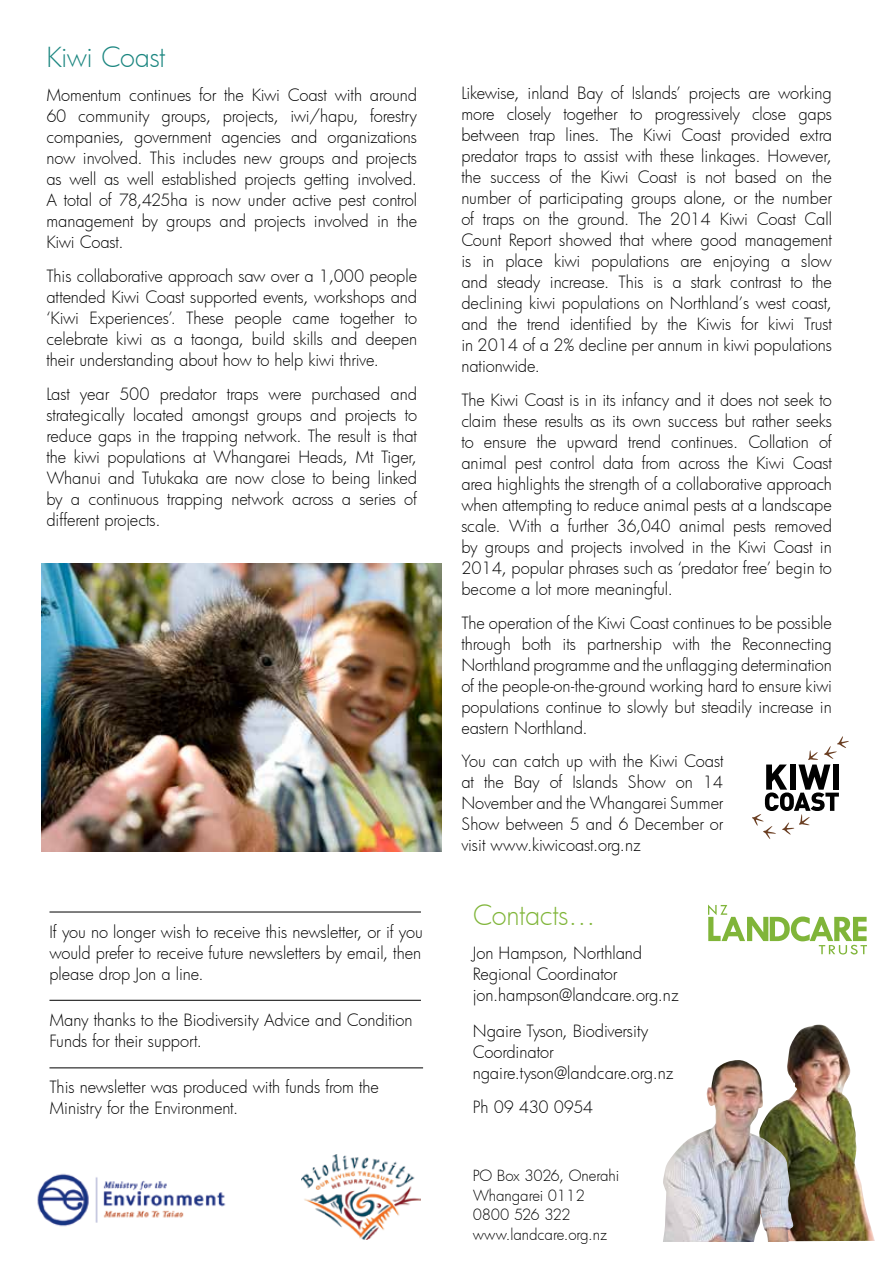
<style>
.page{position:relative;width:893px;height:1263px;background:#fff}
.page>*{position:absolute;margin:0;border:0;box-sizing:border-box;transform-origin:0 0}
.t1{font:300 27px "Futura";letter-spacing:-.005em;color:#80b539}
.t2{font:300 27px "Futura";letter-spacing:-.02em;color:#1b8680}
.t3{font:300 16.5px/21px "Futura";letter-spacing:-.005em;color:#000;text-align:justify}
.t4{font:300 15px/19.5px "Futura";letter-spacing:-.005em;color:#000}
</style>
<div class="page">
<img style="left:42px;top:563px;width:399px;height:289px">
<svg style="left:708px;top:904px;width:159px;height:50px"></svg>
<hr style="left:49px;top:912px;width:372px;height:1px;background:#000">
<hr style="left:49px;top:1000px;width:372px;height:1px;background:#000">
<hr style="left:49px;top:1067px;width:374px;height:1px;background:#000">
<img style="left:37px;top:1173px;width:189px;height:54px">
<img style="left:302px;top:1155px;width:119px;height:85px">
<img style="left:788px;top:1024px;width:87px;height:217px">
<img style="left:663px;top:1060px;width:131px;height:182px">
<svg style="left:752px;top:736px;width:97px;height:103px"></svg>
<h1 class="t2" style="left:46px;top:39px;width:120px">Kiwi Coast</h1>
<p class="t3" style="left:46px;top:84px;width:372px">Momentum continues for the Kiwi Coast with around 60 community groups, projects, iwi/hapu, forestry companies, government agencies and organizations now involved. This includes new groups and projects as well as well established projects getting involved.<br>A total of 78,425ha is now under active pest control management by groups and projects involved in the Kiwi Coast.</p>
<p class="t3" style="left:46px;top:265px;width:372px">This collaborative approach saw over a 1,000 people attended Kiwi Coast supported events, workshops and ‘Kiwi Experiences’. These people came together to celebrate kiwi as a taonga, build skills and deepen their understanding about how to help kiwi thrive.</p>
<p class="t3" style="left:46px;top:383px;width:372px">Last year 500 predator traps were purchased and strategically located amongst groups and projects to reduce gaps in the trapping network. The result is that the kiwi populations at Whangarei Heads, Mt Tiger, Whanui and Tutukaka are now close to being linked by a continuous trapping network across a series of different projects.</p>
<p class="t3" style="left:49px;top:921px;width:375px">If you no longer wish to receive this newsletter, or if you would prefer to receive future newsletters by email, then please drop Jon a line.</p>
<p class="t3" style="left:49px;top:1009px;width:365px">Many thanks to the Biodiversity Advice and Condition<br>Funds for their support.</p>
<p class="t3" style="left:49px;top:1076px;width:331px">This newsletter was produced with funds from the<br>Ministry for the Environment.</p>
<p class="t3" style="left:461px;top:82px;width:372px">Likewise, inland Bay of Islands’ projects are working more closely together to progressively close gaps between trap lines. The Kiwi Coast provided extra predator traps to assist with these linkages. However, the success of the Kiwi Coast is not based on the number of participating groups alone, or the number of traps on the ground. The 2014 Kiwi Coast Call Count Report showed that where good management is in place kiwi populations are enjoying a slow and steady increase. This is a stark contrast to the declining kiwi populations on Northland’s west coast, and the trend identified by the Kiwis for kiwi Trust in 2014 of a 2% decline per annum in kiwi populations nationwide.</p>
<p class="t3" style="left:461px;top:389px;width:372px">The Kiwi Coast is in its infancy and it does not seek to claim these results as its own success but rather seeks to ensure the upward trend continues. Collation of animal pest control data from across the Kiwi Coast area highlights the strength of a collaborative approach when attempting to reduce animal pests at a landscape scale. With a further 36,040 animal pests removed by groups and projects involved in the Kiwi Coast in 2014, popular phrases such as ‘predator free’ begin to become a lot more meaningful.</p>
<p class="t3" style="left:461px;top:612px;width:372px">The operation of the Kiwi Coast continues to be possible through both its partnership with the Reconnecting Northland programme and the unflagging determination of the people-on-the-ground working hard to ensure kiwi populations continue to slowly but steadily increase in eastern Northland.</p>
<p class="t3" style="left:461px;top:750px;width:264px">You can catch up with the Kiwi Coast at the Bay of Islands Show on 14<br>November and the Whangarei Summer Show between 5 and 6 December or visit www.kiwicoast.org.nz</p>
<h1 class="t1" style="left:473px;top:897px;width:124px">Contacts…</h1>
<p class="t3" style="left:473px;top:942px;width:208px;text-align:left">Jon Hampson, Northland<br>Regional Coordinator jon.hampson@landcare.org.nz</p>
<p class="t3" style="left:473px;top:1020px;width:203px;text-align:left">Ngaire Tyson, Biodiversity<br>Coordinator ngaire.tyson@landcare.org.nz</p>
<p class="t3" style="left:473px;top:1096px;width:122px">Ph 09 430 0954</p>
<p class="t4" style="left:473px;top:1166px;width:148px">PO Box 3026, Onerahi<br>Whangarei 0112<br>0800 526 322 www.landcare.org.nz</p>
</div>
